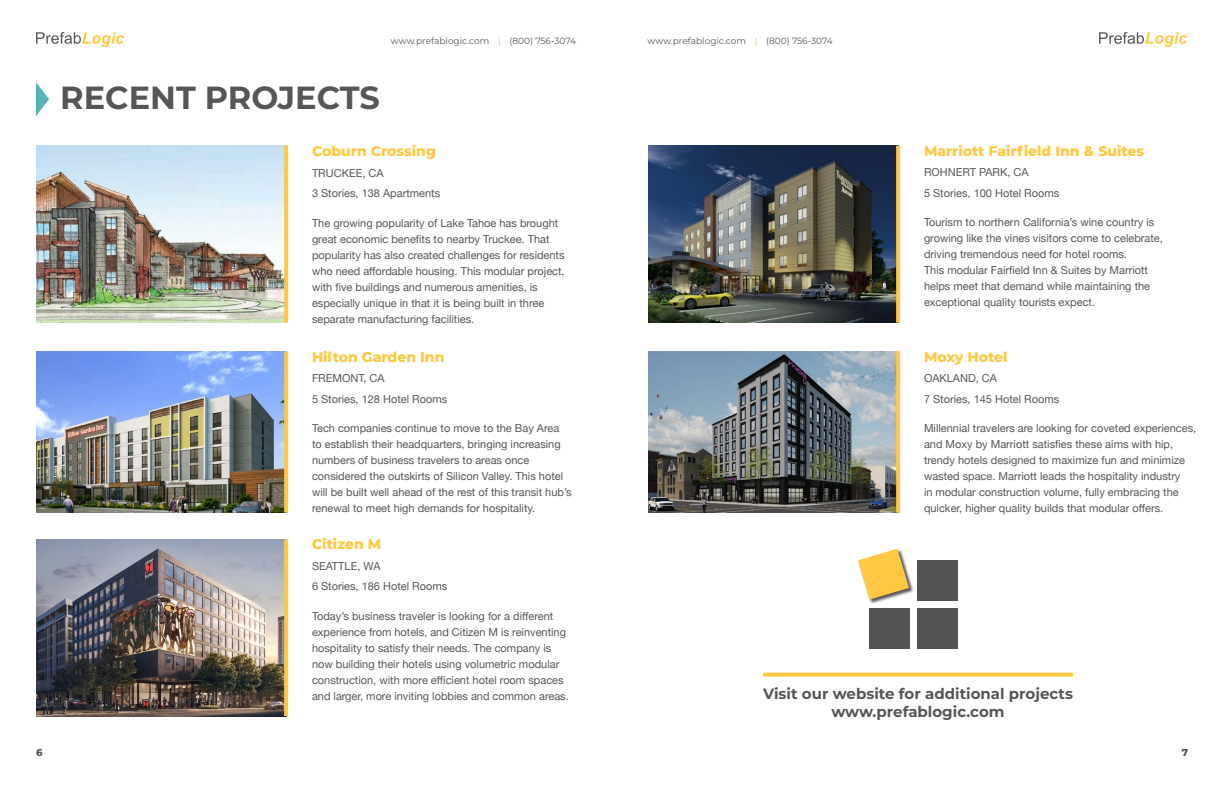
<style>
.page{position:relative;width:1224px;height:792px;background:#fff}
.page>*{position:absolute;margin:0;border:0;box-sizing:border-box;transform-origin:0 0}
.t1{font:700 32px "Montserrat";color:#555756}
.t2{font:700 15px "Montserrat";color:#555756}
.Subheads{font:800 14px "Montserrat";color:#fec843}
.Bodycopy{font:11px/16px "Helvetica Neue";color:#555756}
.t3{font:800 10px "Montserrat";color:#555756}
.t4{font:9px "Montserrat";color:#555756}
.s1{color:#fec843}
</style>
<div class="page">
<svg style="left:36px;top:32px;width:91px;height:15px"></svg>
<svg style="left:1099px;top:32px;width:91px;height:15px"></svg>
<img style="left:648px;top:351px;width:248px;height:162px">
<img style="left:36px;top:145px;width:248px;height:178px">
<svg style="left:763px;top:673px;width:310px;height:4px"></svg>
<img style="left:36px;top:352px;width:248px;height:161px">
<img style="left:36px;top:540px;width:248px;height:176px">
<img style="left:648px;top:146px;width:248px;height:177px">
<svg style="left:284px;top:352px;width:4px;height:161px"></svg>
<svg style="left:896px;top:351px;width:4px;height:162px"></svg>
<svg style="left:284px;top:145px;width:4px;height:178px"></svg>
<svg style="left:284px;top:540px;width:4px;height:176px"></svg>
<svg style="left:896px;top:146px;width:4px;height:177px"></svg>
<svg style="left:36px;top:82px;width:13px;height:34px"></svg>
<div style="left:869px;top:608px;width:41px;height:41px;background:#535353"></div>
<div style="left:917px;top:608px;width:41px;height:41px;background:#535353"></div>
<div style="left:917px;top:560px;width:41px;height:41px;background:#535353"></div>
<img style="left:869px;top:548px;width:45px;height:56px">
<svg style="left:858px;top:549px;width:51px;height:51px"></svg>
<p class="t3" style="left:36px;top:745px;width:8px">6</p>
<p class="t4" style="left:391px;top:35px;width:187px">www.prefablogic.com <span class="s1">|</span> (800) 756-3074</p>
<p class="t4" style="left:648px;top:35px;width:187px">www.prefablogic.com <span class="s1">|</span> (800) 756-3074</p>
<p class="t1" style="left:60px;top:75px;width:321px">RECENT PROJECTS</p>
<p class="Subheads" style="left:312px;top:141px;width:126px">Coburn Crossing</p>
<p class="Bodycopy" style="left:312px;top:165px;width:73px">TRUCKEE, CA</p>
<p class="Bodycopy" style="left:312px;top:186px;width:130px">3 Stories, 138 Apartments</p>
<p class="Bodycopy" style="left:312px;top:215px;width:254px">The growing popularity of Lake Tahoe has brought great economic benefits to nearby Truckee. That popularity has also created challenges for residents who need affordable housing. This modular project, with five buildings and numerous amenities, is especially unique in that it is being built in three separate manufacturing facilities.</p>
<p class="Subheads" style="left:924px;top:141px;width:222px">Marriott Fairfield Inn &amp; Suites</p>
<p class="Bodycopy" style="left:924px;top:165px;width:106px">ROHNERT PARK, CA</p>
<p class="Bodycopy" style="left:924px;top:186px;width:137px">5 Stories, 100 Hotel Rooms</p>
<p class="Bodycopy" style="left:924px;top:215px;width:240px">Tourism to northern California’s wine country is growing like the vines visitors come to celebrate, driving tremendous need for hotel rooms.<br>This modular Fairfield Inn &amp; Suites by Marriott helps meet that demand while maintaining the exceptional quality tourists expect.</p>
<p class="Subheads" style="left:312px;top:347px;width:134px">Hilton Garden Inn</p>
<p class="Bodycopy" style="left:312px;top:371px;width:74px">FREMONT, CA</p>
<p class="Bodycopy" style="left:312px;top:392px;width:137px">5 Stories, 128 Hotel Rooms</p>
<p class="Bodycopy" style="left:312px;top:421px;width:261px">Tech companies continue to move to the Bay Area to establish their headquarters, bringing increasing numbers of business travelers to areas once considered the outskirts of Silicon Valley. This hotel will be built well ahead of the rest of this transit hub’s renewal to meet high demands for hospitality.</p>
<p class="Subheads" style="left:312px;top:534px;width:71px">Citizen M</p>
<p class="Bodycopy" style="left:312px;top:558px;width:70px">SEATTLE, WA</p>
<p class="Bodycopy" style="left:312px;top:579px;width:137px">6 Stories, 186 Hotel Rooms</p>
<p class="Bodycopy" style="left:312px;top:608px;width:258px">Today’s business traveler is looking for a different experience from hotels, and Citizen M is reinventing hospitality to satisfy their needs. The company is now building their hotels using volumetric modular construction, with more efficient hotel room spaces and larger, more inviting lobbies and common areas.</p>
<p class="Subheads" style="left:924px;top:346px;width:85px">Moxy Hotel</p>
<p class="Bodycopy" style="left:924px;top:371px;width:74px">OAKLAND, CA</p>
<p class="Bodycopy" style="left:924px;top:391px;width:137px">7 Stories, 145 Hotel Rooms</p>
<p class="Bodycopy" style="left:924px;top:421px;width:274px">Millennial travelers are looking for coveted experiences, and Moxy by Marriott satisfies these aims with hip, trendy hotels designed to maximize fun and minimize wasted space. Marriott leads the hospitality industry<br>in modular construction volume, fully embracing the quicker, higher quality builds that modular offers.</p>
<p class="t2" style="left:763px;top:683px;width:311px">Visit our website for additional projects</p>
<p class="t2" style="left:831px;top:701px;width:175px">www.prefablogic.com</p>
<p class="t3" style="left:1182px;top:745px;width:8px">7</p>
</div>
